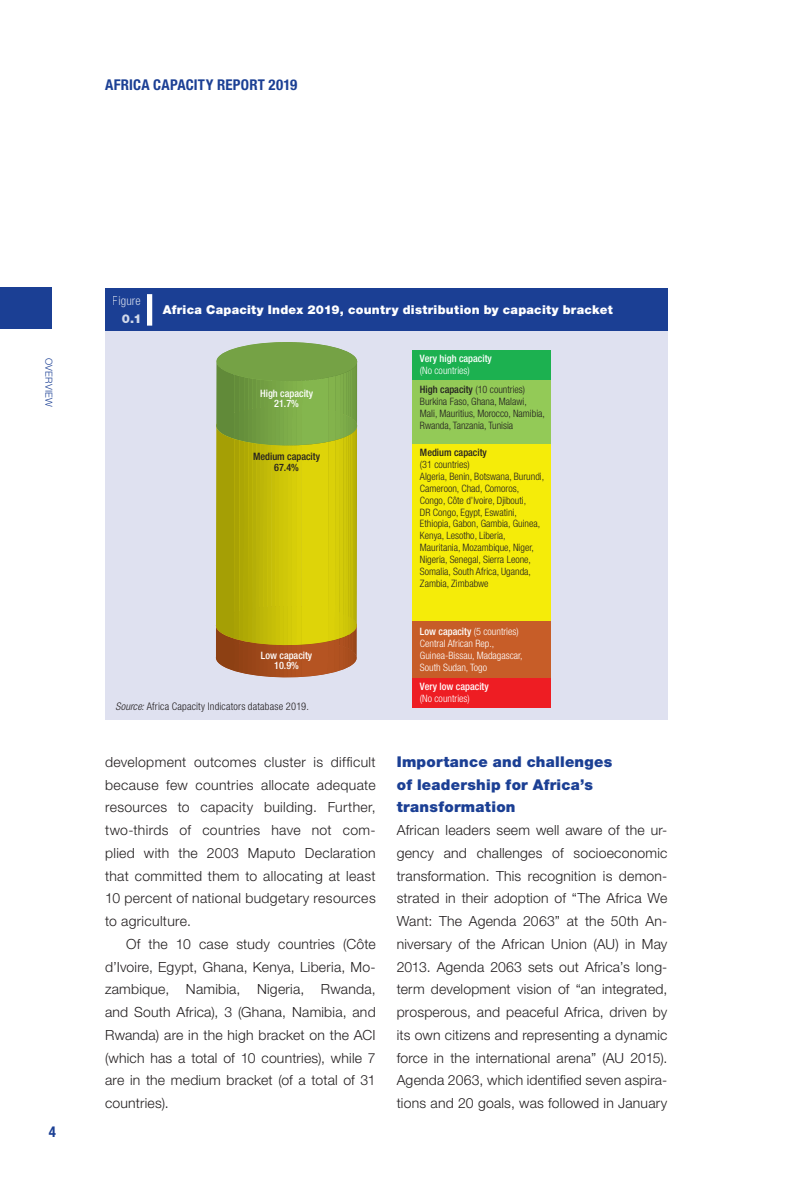
<style>
.page{position:relative;width:804px;height:1196px;background:#fff}
.page>*{position:absolute;margin:0;border:0;box-sizing:border-box;transform-origin:0 0}
.t1{font:900 14.88px/22.8px "Helvetica Neue LT Std";letter-spacing:.015em;color:#1b3f94}
.t2{font:700 condensed 14.88px "Helvetica Neue LT Std";letter-spacing:.015em;color:#1b3f94}
.t3{font:300 14px/22.8px "Helvetica Neue LT Std";letter-spacing:.015em;color:#231f20;text-align:justify}
.t4{font:900 12.25px "Helvetica Neue LT Std";letter-spacing:.02em;color:#fff}
.t5{font:300 condensed 12.25px "Helvetica Neue LT Std";letter-spacing:.01em;color:#fff}
.t6{font:300 condensed 10.5px "Helvetica Neue LT Std";letter-spacing:.02em;color:#231f20}
.t7{font:300 condensed 10.15px/11.9px "Helvetica Neue LT Std";color:#231f20}
.t8{font:300 condensed 10.15px/11.9px "Helvetica Neue LT Std";color:#fff}
.t9{font:500 condensed 10.15px/10.2px "Helvetica Neue LT Std";color:#fff;text-align:center}
.t10{font:500 condensed 10.15px/10.2px "Helvetica Neue LT Std";color:#231f20;text-align:center}
.t11{font:300 9.62px "Helvetica Neue LT Std";color:#1b3f94}
.s1{font-weight:500;color:#231f20}
.s2{color:#231f20}
.s3{font-style:italic}
.s4{font-weight:500}
</style>
<div class="page">
<div style="left:0;top:287px;width:52px;height:42px;background:#1b3f94"></div>
<div style="left:105px;top:289px;width:562px;height:431px;background:#dfe1f0"></div>
<svg style="left:216px;top:342px;width:142px;height:335px;background:#acac22"></svg>
<div style="left:412px;top:350px;width:138px;height:30px;background:#1cb150"></div>
<div style="left:412px;top:380px;width:138px;height:65px;background:#93ca57"></div>
<div style="left:412px;top:445px;width:138px;height:177px;background:#f5ec09"></div>
<div style="left:412px;top:622px;width:138px;height:56px;background:#c75d28"></div>
<div style="left:412px;top:678px;width:138px;height:30px;background:#ee1d23"></div>
<div style="left:105px;top:289px;width:562px;height:42px;background:#1b3f94"></div>
<div style="left:147px;top:294px;width:5px;height:32px;background:#fff"></div>
<p class="t2" style="left:105px;top:76px;width:194px">AFRICA CAPACITY REPORT 2019</p>
<p class="t11" style="left:55px;top:358px;width:50px;rotate:90deg">Overview</p>
<p class="t2" style="left:49px;top:1122px;width:9px">4</p>
<p class="t5" style="left:113px;top:294px;width:29px">Figure</p>
<p class="t4" style="left:122px;top:311px;width:21px">0.1</p>
<p class="t4" style="left:163px;top:302px;width:451px">Africa Capacity Index 2019, country distribution by capacity bracket</p>
<p class="t9" style="left:260px;top:388px;width:54px">High capacity<br>21.7%</p>
<p class="t10" style="left:253px;top:451px;width:68px">Medium capacity<br>67.4%</p>
<p class="t9" style="left:420px;top:353px;width:73px">Very high capacity</p>
<p class="t8" style="left:420px;top:360px;width:107px;line-height:19.2px">(No countries)<br><span class="s1">High capacity</span> <span class="s2">(10 countries)</span></p>
<p class="t7" style="left:420px;top:395px;width:126px">Burkina Faso, Ghana, Malawi,<br>Mali, Mauritius, Morocco, Namibia,<br>Rwanda, Tanzania, Tunisia</p>
<p class="t10" style="left:420px;top:447px;width:68px">Medium capacity</p>
<p class="t7" style="left:420px;top:458px;width:126px">(31 countries)<br>Algeria, Benin, Botswana, Burundi,<br>Cameroon, Chad, Comoros,<br>Congo, Côte d’Ivoire, Djibouti,<br>DR Congo, Egypt, Eswatini,<br>Ethiopia, Gabon, Gambia, Guinea,<br>Kenya, Lesotho, Liberia,<br>Mauritania, Mozambique, Niger,<br>Nigeria, Senegal, Sierra Leone,<br>Somalia, South Africa, Uganda,<br>Zambia, Zimbabwe</p>
<p class="t9" style="left:261px;top:650px;width:53px">Low capacity<br>10.9%</p>
<p class="t6" style="left:116px;top:700px;width:195px"><span class="s3">Source:</span> Africa Capacity Indicators database 2019.</p>
<p class="t3" style="left:105px;top:750px;width:272px">development outcomes cluster is difficult because few countries allocate adequate resources to capacity building. Further, two-thirds of countries have not com&shy;plied with the 2003 Maputo Declaration that committed them to allocating at least 10 percent of national budgetary resources to agriculture.</p>
<p class="t3" style="left:105px;top:932px;width:272px;text-indent:21px">Of the 10 case study countries (Côte d’Ivoire, Egypt, Ghana, Kenya, Liberia, Mo&shy;zambique, Namibia, Nigeria, Rwanda, and South Africa), 3 (Ghana, Namibia, and Rwanda) are in the high bracket on the ACI (which has a total of 10 countries), while 7 are in the medium bracket (of a total of 31 countries).</p>
<p class="t8" style="left:420px;top:625px;width:104px"><span class="s4">Low capacity</span> (5 countries)<br>Central African Rep.,<br>Guinea-Bissau, Madagascar,<br>South Sudan, Togo</p>
<p class="t9" style="left:420px;top:681px;width:70px">Very low capacity</p>
<p class="t8" style="left:420px;top:692px;width:51px">(No countries)</p>
<p class="t1" style="left:397px;top:750px;width:217px">Importance and challenges of leadership for Africa’s transformation</p>
<p class="t3" style="left:397px;top:818px;width:272px">African leaders seem well aware of the ur&shy;gency and challenges of socioeconomic transformation. This recognition is demon&shy;strated in their adoption of “The Africa We Want: The Agenda 2063” at the 50th An&shy;niversary of the African Union (AU) in May 2013. Agenda 2063 sets out Africa’s long&shy;term development vision of “an integrated, prosperous, and peaceful Africa, driven by its own citizens and representing a dynamic force in the international arena” (AU 2015).<br>Agenda 2063, which identified seven aspira&shy;tions and 20 goals, was followed in January</p>
</div>
